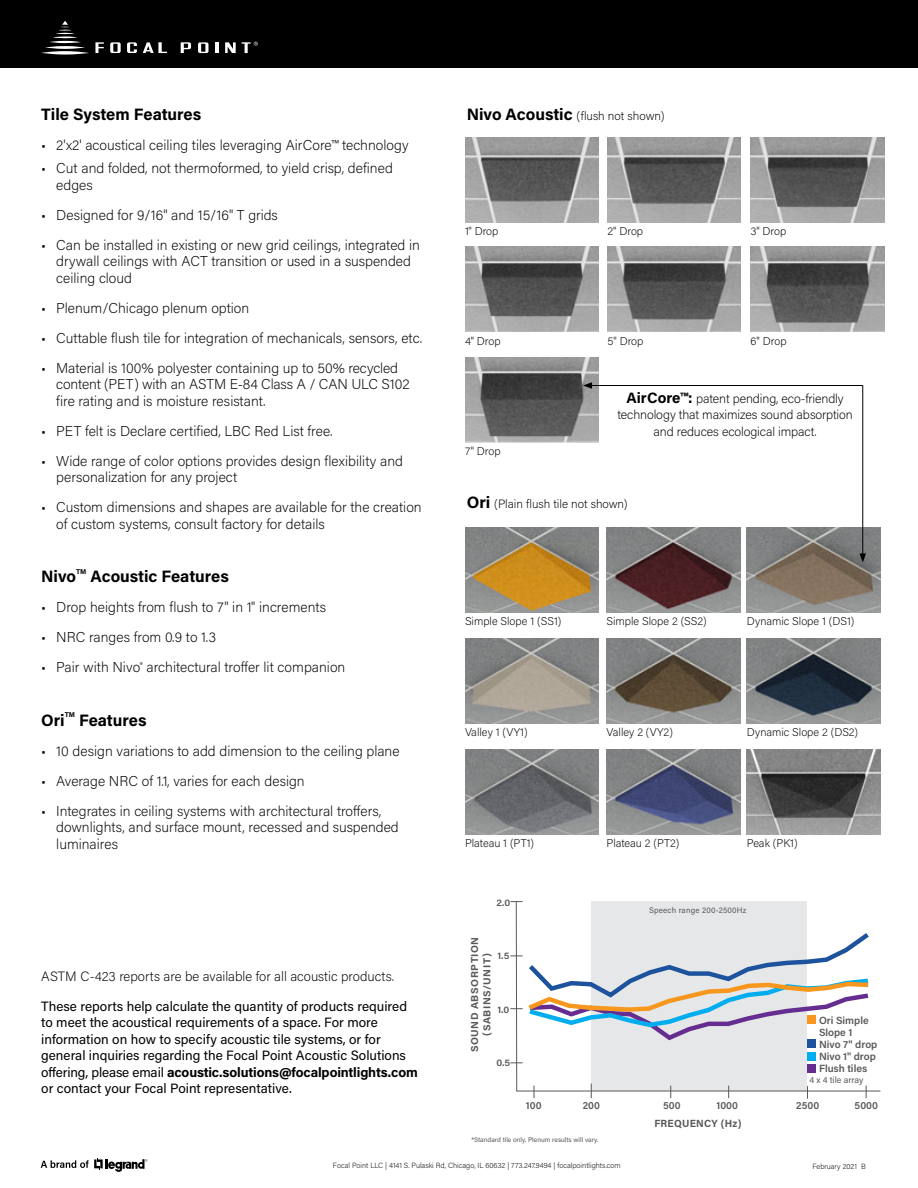
<style>
.page{position:relative;width:918px;height:1188px;background:#fff}
.page>*{position:absolute;margin:0;border:0;box-sizing:border-box;transform-origin:0 0}
.t1{font:700 16.5px "Acumin Pro";color:#000}
.t2{font:200 14.25px/16.5px "Acumin Pro";color:#000}
.t3{font:13.5px/16.5px "Acumin Pro";color:#000}
.t4{font:200 13.5px "Acumin Pro";color:#000}
.t5{font:200 12.75px/16.5px "Acumin Pro";letter-spacing:-.01em;color:#000;text-align:center}
.t6{font:200 12px "Acumin Pro";color:#000}
.t7{font:200 11.25px "Acumin Pro";color:#000}
.t8{font:600 10.35px/11.9px "Acumin Pro";color:#58595b}
.t9{font:700 10.35px "Acumin Pro";letter-spacing:.025em;color:#58595b}
.t10{font:700 10.05px/12.1px "Acumin Pro";letter-spacing:.05em;color:#58595b;text-align:center}
.t11{font:600 9.6px "Acumin Pro";color:#58595b;scale:1.05 1}
.t12{font:8.85px "Acumin Pro";letter-spacing:-.005em;color:#58595b}
.t13{font:8.25px "Acumin Pro";letter-spacing:.025em;color:#58595b}
.t14{font:200 7.5px "Acumin Pro";color:#000}
.t15{font:700 7.05px "Acumin Pro";color:#000}
.t16{font:6.75px "Acumin Pro";color:#58595b}
.s1{font-weight:700}
.s2{font-weight:700;font-size:16.5px}
.s3{font-weight:700;font-size:15px}
</style>
<div class="page">
<div style="left:0;top:0;width:918px;height:68px;background:#000"></div>
<svg style="left:41px;top:51px;width:48px;height:4px"></svg>
<hr style="left:45px;top:46px;width:40px;height:3px;background:#fff;border-radius:50%">
<hr style="left:49px;top:41px;width:32px;height:2px;background:#fff;border-radius:50%">
<hr style="left:53px;top:36px;width:24px;height:2px;background:#fff;border-radius:50%">
<svg style="left:56px;top:21px;width:18px;height:13px"></svg>
<svg style="left:95px;top:42px;width:9px;height:11px"></svg>
<svg style="left:110px;top:42px;width:11px;height:11px"></svg>
<svg style="left:127px;top:42px;width:10px;height:11px"></svg>
<svg style="left:143px;top:42px;width:24px;height:11px"></svg>
<svg style="left:181px;top:42px;width:10px;height:11px"></svg>
<svg style="left:198px;top:42px;width:10px;height:11px"></svg>
<hr style="left:215px;top:42px;width:4px;height:11px;background:#fff">
<svg style="left:225px;top:42px;width:11px;height:11px"></svg>
<svg style="left:242px;top:42px;width:16px;height:11px"></svg>
<hr style="left:516px;top:1091px;width:364px;height:1px;background:#58595b">
<svg style="left:510px;top:901px;width:362px;height:198px"></svg>
<img style="left:607px;top:528px;width:133px;height:85px">
<img style="left:747px;top:639px;width:133px;height:85px">
<img style="left:607px;top:639px;width:133px;height:85px">
<img style="left:607px;top:750px;width:133px;height:85px">
<img style="left:465px;top:528px;width:133px;height:85px">
<img style="left:465px;top:138px;width:133px;height:85px">
<img style="left:465px;top:247px;width:133px;height:85px">
<img style="left:465px;top:357px;width:133px;height:85px">
<img style="left:608px;top:138px;width:133px;height:85px">
<img style="left:608px;top:247px;width:133px;height:85px">
<img style="left:751px;top:138px;width:133px;height:85px">
<img style="left:751px;top:247px;width:133px;height:85px">
<img style="left:747px;top:528px;width:133px;height:85px">
<img style="left:465px;top:639px;width:133px;height:85px">
<img style="left:465px;top:750px;width:133px;height:85px">
<img style="left:747px;top:749px;width:133px;height:85px">
<hr style="left:590px;top:385px;width:272px;height:1px;background:#000">
<svg style="left:583px;top:382px;width:9px;height:7px"></svg>
<hr style="left:863px;top:385px;width:1px;height:171px;background:#000">
<svg style="left:859px;top:554px;width:7px;height:8px"></svg>
<svg style="left:41px;top:1159px;width:106px;height:13px"></svg>
<p class="t1" style="left:41px;top:103px;width:162px">Tile System Features</p>
<p class="t2" style="left:41px;top:136px;width:369px">• 2'x2' acoustical ceiling tiles leveraging AirCore™ technology</p>
<p class="t2" style="left:56px;top:160px;width:338px;text-indent:-15px">• Cut and folded, not thermoformed, to yield crisp, defined edges</p>
<p class="t2" style="left:41px;top:206px;width:238px">• Designed for 9/16" and 15/16" T grids</p>
<p class="t2" style="left:56px;top:236px;width:365px;text-indent:-15px">• Can be installed in existing or new grid ceilings, integrated in drywall ceilings with ACT transition or used in a suspended ceiling cloud</p>
<p class="t2" style="left:41px;top:299px;width:210px">• Plenum/Chicago plenum option</p>
<p class="t2" style="left:41px;top:329px;width:382px">• Cuttable flush tile for integration of mechanicals, sensors, etc.</p>
<p class="t2" style="left:56px;top:359px;width:355px;text-indent:-15px">• Material is 100% polyester containing up to 50% recycled content (PET) with an ASTM E-84 Class A / CAN ULC S102 fire rating and is moisture resistant.</p>
<p class="t2" style="left:41px;top:422px;width:293px">• PET felt is Declare certified, LBC Red List free.</p>
<p class="t2" style="left:56px;top:452px;width:348px;text-indent:-15px">• Wide range of color options provides design flexibility and personalization for any project</p>
<p class="t2" style="left:56px;top:499px;width:367px;text-indent:-15px">• Custom dimensions and shapes are available for the creation of custom systems, consult factory for details</p>
<p class="t1" style="left:41px;top:565px;width:36px">Nivo</p>
<p class="t15" style="left:76px;top:567px;width:12px">TM</p>
<p class="t1" style="left:90px;top:565px;width:140px">Acoustic Features</p>
<p class="t2" style="left:41px;top:599px;width:286px">• Drop heights from flush to 7" in 1" increments</p>
<p class="t2" style="left:41px;top:629px;width:176px">• NRC ranges from 0.9 to 1.3</p>
<p class="t2" style="left:41px;top:659px;width:306px">• Pair with Nivo<sup>®</sup> architectural troffer lit companion</p>
<p class="t1" style="left:41px;top:709px;width:25px">Ori</p>
<p class="t15" style="left:65px;top:710px;width:12px">TM</p>
<p class="t1" style="left:79px;top:709px;width:69px">Features</p>
<p class="t2" style="left:41px;top:742px;width:360px">• 10 design variations to add dimension to the ceiling plane</p>
<p class="t2" style="left:41px;top:772px;width:265px">• Average NRC of 1.1, varies for each design</p>
<p class="t2" style="left:56px;top:802px;width:344px;text-indent:-15px">• Integrates in ceiling systems with architectural troffers, downlights, and surface mount, recessed and suspended luminaires</p>
<p class="t4" style="left:41px;top:967px;width:354px">ASTM C-423 reports are be available for all acoustic products.</p>
<p class="t3" style="left:41px;top:997px;width:378px">These reports help calculate the quantity of products required to meet the acoustical requirements of a space. For more information on how to specify acoustic tile systems, or for general inquiries regarding the Focal Point Acoustic Solutions offering, please email <span class="s1">acoustic.solutions@focalpointlights.com </span>or contact your Focal Point representative.</p>
<p class="t6" style="left:467px;top:108px;width:199px"><span class="s2">Nivo Acoustic</span> (flush not shown)</p>
<p class="t7" style="left:465px;top:224px;width:35px">1" Drop</p>
<p class="t7" style="left:608px;top:224px;width:37px">2" Drop</p>
<p class="t7" style="left:751px;top:224px;width:37px">3" Drop</p>
<p class="t7" style="left:465px;top:333px;width:37px">4" Drop</p>
<p class="t7" style="left:608px;top:333px;width:37px">5" Drop</p>
<p class="t7" style="left:751px;top:333px;width:37px">6" Drop</p>
<p class="t7" style="left:465px;top:443px;width:37px">7" Drop</p>
<p class="t5" style="left:617px;top:389px;width:237px"><span class="s3">AirCore™:</span> patent pending, eco-friendly technology that maximizes sound absorption and reduces ecological impact.</p>
<p class="t6" style="left:467px;top:496px;width:162px"><span class="s2">Ori</span> (Plain flush tile not shown)</p>
<p class="t7" style="left:465px;top:614px;width:98px">Simple Slope 1 (SS1)</p>
<p class="t7" style="left:607px;top:614px;width:102px">Simple Slope 2 (SS2)</p>
<p class="t7" style="left:747px;top:614px;width:109px">Dynamic Slope 1 (DS1)</p>
<p class="t7" style="left:465px;top:725px;width:64px">Valley 1 (VY1)</p>
<p class="t7" style="left:607px;top:725px;width:68px">Valley 2 (VY2)</p>
<p class="t7" style="left:747px;top:725px;width:113px">Dynamic Slope 2 (DS2)</p>
<p class="t7" style="left:465px;top:836px;width:71px">Plateau 1 (PT1)</p>
<p class="t7" style="left:747px;top:835px;width:52px">Peak (PK1)</p>
<p class="t7" style="left:607px;top:836px;width:74px">Plateau 2 (PT2)</p>
<p class="t11" style="left:496px;top:896px;width:15px">2.0</p>
<p class="t10" style="left:468px;top:1052px;width:117px;rotate:-90deg">SOUND ABSORPTION (SABINS/UNIT)</p>
<p class="t11" style="left:497px;top:949px;width:13px">1.5</p>
<p class="t11" style="left:498px;top:1003px;width:13px">1.0</p>
<p class="t11" style="left:497px;top:1056px;width:15px">0.5</p>
<p class="t13" style="left:649px;top:905px;width:99px">Speech range 200-2500Hz</p>
<p class="t8" style="left:819px;top:1014px;width:51px">Ori Simple<br>Slope 1</p>
<p class="t8" style="left:819px;top:1038px;width:60px">Nivo 7" drop</p>
<p class="t8" style="left:819px;top:1050px;width:58px">Nivo 1" drop</p>
<p class="t8" style="left:819px;top:1062px;width:50px">Flush tiles</p>
<p class="t12" style="left:809px;top:1074px;width:56px">4 x 4 tile array</p>
<p class="t8" style="left:526px;top:1099px;width:17px">100</p>
<p class="t8" style="left:583px;top:1099px;width:19px">200</p>
<p class="t8" style="left:663px;top:1099px;width:19px">500</p>
<p class="t8" style="left:716px;top:1099px;width:23px">1000</p>
<p class="t8" style="left:796px;top:1099px;width:24px">2500</p>
<p class="t8" style="left:855px;top:1099px;width:25px">5000</p>
<p class="t9" style="left:654px;top:1116px;width:89px">FREQUENCY (Hz)</p>
<p class="t16" style="left:471px;top:1135px;width:129px">*Standard tile only. Plenum results will vary.</p>
<p class="t14" style="left:333px;top:1161px;width:289px">Focal Point LLC | 4141 S. Pulaski Rd, Chicago, IL 60632 | 773.247.9494 | focalpointlights.com</p>
<p class="t14" style="left:813px;top:1161px;width:55px">February 2021 B</p>
</div>
